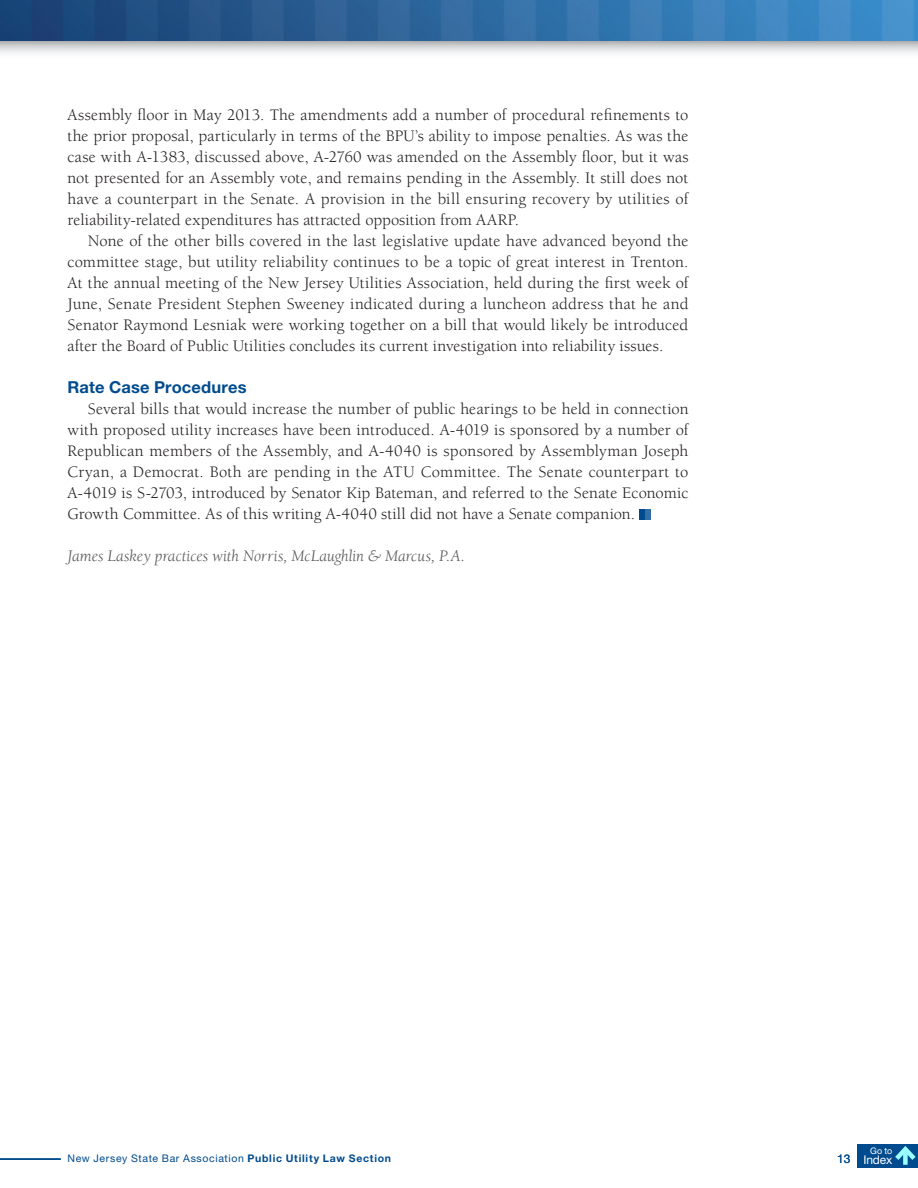
<style>
.page{position:relative;width:918px;height:1188px;background:#fff}
.page>*{position:absolute;margin:0;border:0;box-sizing:border-box;transform-origin:0 0}
.body{font:16.5px/21px "Berkeley";letter-spacing:.005em;color:#231f20;text-align:justify}
.byline_end_of_articl{font:italic 16.5px "Berkeley";color:#57585a}
.subtitle{font:700 16.5px "Helvetica Neue LT Std";letter-spacing:.01em;color:#004b8d}
.t1{font:12px "Helvetica Neue LT Std";letter-spacing:-.01em;color:#fff}
.t2{font:12px "Helvetica Neue LT Std";color:#004b8d}
.t3{font:10.5px "Helvetica Neue LT Std";letter-spacing:.06em;color:#004b8d}
.t4{font:9px "Helvetica Neue LT Std";color:#fff}
.s1{font-weight:700}
</style>
<div class="page">
<div style="left:639px;top:509px;width:6px;height:10px;background:#004b8d"></div>
<div style="left:645px;top:509px;width:6px;height:10px;background:#336fa4"></div>
<svg style="left:0;top:40px;width:918px;height:13px"></svg>
<img style="left:0;top:0;width:918px;height:40px">
<hr style="left:0;top:1158px;width:61px;height:2px;background:#004b8d">
<div style="left:857px;top:1144px;width:61px;height:24px;background:#004b8d"></div>
<svg style="left:895px;top:1146px;width:21px;height:19px"></svg>
<p class="body" style="left:68px;top:105px;width:623px">Assembly floor in May 2013. The amendments add a number of procedural refinements to the prior proposal, particularly in terms of the BPU’s ability to impose penalties. As was the case with A-1383, discussed above, A-2760 was amended on the Assembly floor, but it was not presented for an Assembly vote, and remains pending in the Assembly. It still does not have a counterpart in the Senate. A provision in the bill ensuring recovery by utilities of reliability-related expenditures has attracted opposition from AARP.</p>
<p class="body" style="left:68px;top:231px;width:623px;text-indent:20px">None of the other bills covered in the last legislative update have advanced beyond the committee stage, but utility reliability continues to be a topic of great interest in Trenton.<br>At the annual meeting of the New Jersey Utilities Association, held during the first week of June, Senate President Stephen Sweeney indicated during a luncheon address that he and Senator Raymond Lesniak were working together on a bill that would likely be introduced after the Board of Public Utilities concludes its current investigation into reliability issues.</p>
<p class="subtitle" style="left:68px;top:377px;width:181px">Rate Case Procedures</p>
<p class="body" style="left:68px;top:399px;width:623px;text-indent:20px">Several bills that would increase the number of public hearings to be held in connection with proposed utility increases have been introduced. A-4019 is sponsored by a number of Republican members of the Assembly, and A-4040 is sponsored by Assemblyman Joseph Cryan, a Democrat. Both are pending in the ATU Committee. The Senate counterpart to A-4019 is S-2703, introduced by Senator Kip Bateman, and referred to the Senate Economic Growth Committee. As of this writing A-4040 still did not have a Senate companion.</p>
<p class="byline_end_of_articl" style="left:68px;top:548px;width:399px">James Laskey practices with Norris, McLaughlin &amp; Marcus, P.A.</p>
<p class="t3" style="left:68px;top:1152px;width:325px">New Jersey State Bar Association <span class="s1">Public Utility Law Section</span></p>
<p class="t2" style="left:837px;top:1151px;width:15px">13</p>
<p class="t4" style="left:870px;top:1145px;width:24px">Go to</p>
<p class="t1" style="left:863px;top:1153px;width:31px">Index</p>
</div>
